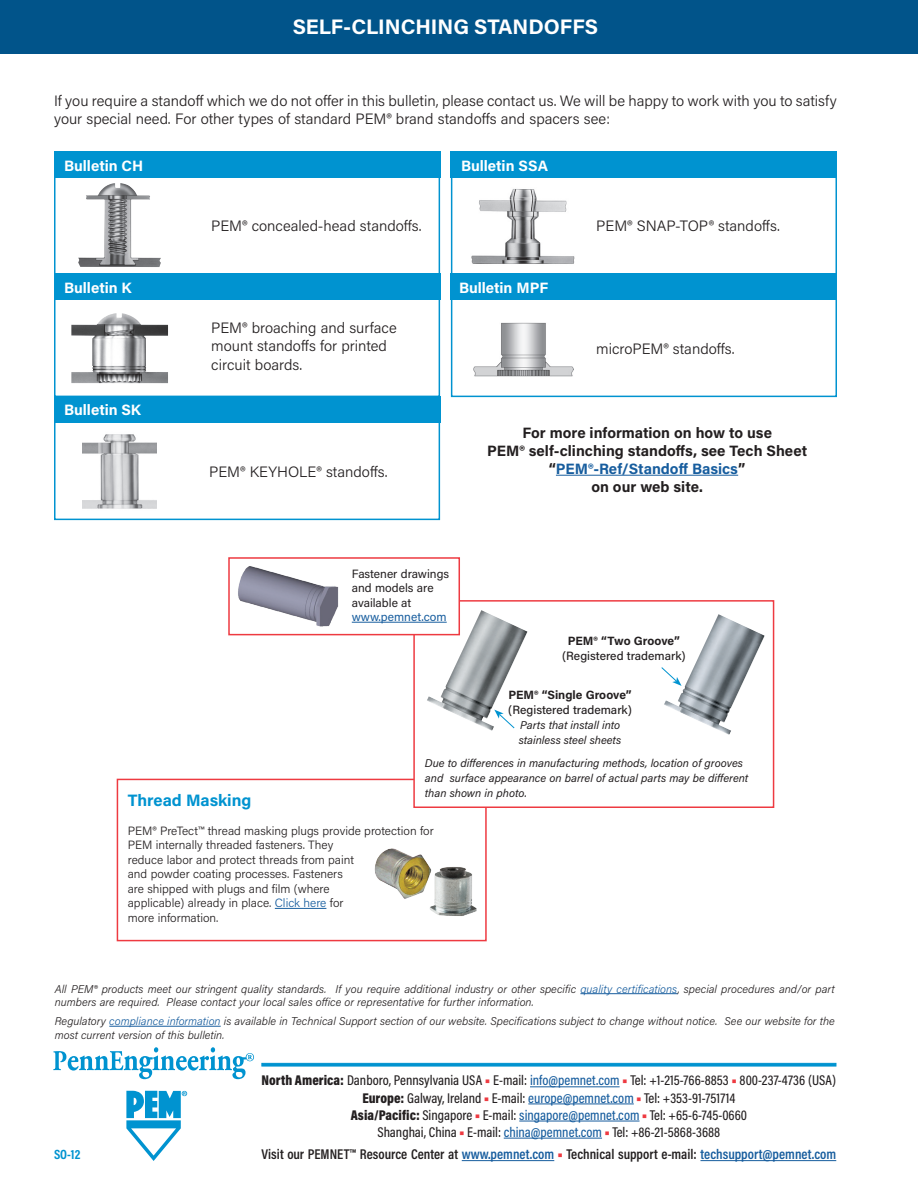
<style>
.page{position:relative;width:918px;height:1188px;background:#fff}
.page>*{position:absolute;margin:0;border:0;box-sizing:border-box;transform-origin:0 0}
.t1{font:700 21px "Acumin Pro";color:#fff}
.t2{font:700 16.5px "Acumin Pro";color:#0093d0}
.t3{font:300 15px/18px "Acumin Pro";color:#231f20}
.t4{font:700 15px/18px "Acumin Pro";color:#231f20;text-align:center}
.t5{font:700 15px "Acumin Pro";color:#fff}
.t6{font:500 14.25px/17.1px "Acumin Pro Cond";color:#231f20;text-align:center}
.t7{font:600 14.25px "Acumin Pro Cond";color:#231f20}
.t8{font:700 13.5px "Acumin Pro Cond";color:#0093d0}
.t9{font:300 12px/14.4px "Acumin Pro";color:#231f20}
.t10{font:500 12px "Acumin Pro";color:#231f20}
.t11{font:12px/14.4px "Acumin Pro";color:#231f20}
.t12{font:700 12px "Acumin Pro";letter-spacing:-.005em;color:#231f20}
.t13{font:12px "Acumin Pro";color:#175d9e}
.t14{font:italic 300 11.25px/13.5px "Acumin Pro";color:#231f20}
.t15{font:italic 11.25px/15px "Acumin Pro";color:#231f20}
.s1{color:#175d9e}
.s2{font-weight:900}
.s3{font-weight:900;color:#ee3a41}
</style>
<div class="page">
<hr style="left:275px;top:908px;width:51px;height:1px;background:#175d9e">
<div style="left:117px;top:779px;width:370px;height:162px;border:2px solid #ee3a41"></div>
<img style="left:374px;top:848px;width:103px;height:68px">
<div style="left:413px;top:600px;width:361px;height:208px;background:#fff;border:2px solid #ee3a41"></div>
<img style="left:427px;top:610px;width:101px;height:121px">
<img style="left:664px;top:614px;width:101px;height:121px">
<svg style="left:661px;top:667px;width:21px;height:19px"></svg>
<hr style="left:556px;top:475px;width:182px;height:1px;background:#175d9e">
<div style="left:228px;top:557px;width:232px;height:78px;background:#fff;border:2px solid #ee3a41"></div>
<hr style="left:352px;top:622px;width:95px;height:1px;background:#175d9e">
<img style="left:238px;top:566px;width:101px;height:61px">
<div style="left:451px;top:273px;width:386px;height:27px;background:#0093d0"></div>
<div style="left:451px;top:273px;width:386px;height:124px;border:2px solid #0093d0"></div>
<div style="left:54px;top:151px;width:386px;height:27px;background:#0093d0"></div>
<div style="left:451px;top:151px;width:386px;height:124px;border:2px solid #0093d0"></div>
<div style="left:451px;top:151px;width:386px;height:27px;background:#0093d0"></div>
<div style="left:54px;top:396px;width:386px;height:124px;border:2px solid #0093d0"></div>
<div style="left:54px;top:396px;width:386px;height:27px;background:#0093d0"></div>
<div style="left:54px;top:273px;width:386px;height:124px;border:2px solid #0093d0"></div>
<div style="left:54px;top:273px;width:386px;height:27px;background:#0093d0"></div>
<img style="left:78px;top:183px;width:83px;height:84px">
<img style="left:71px;top:313px;width:97px;height:70px">
<img style="left:83px;top:434px;width:74px;height:75px">
<img style="left:471px;top:189px;width:104px;height:75px">
<img style="left:473px;top:323px;width:100px;height:53px">
<hr style="left:580px;top:993px;width:98px;height:1px;background:#175d9e">
<hr style="left:109px;top:1026px;width:112px;height:1px;background:#175d9e">
<div style="left:262px;top:1063px;width:574px;height:3px;background:#0093d0;border:1px solid #0093d0"></div>
<svg style="left:53px;top:1047px;width:201px;height:32px"></svg>
<svg style="left:126px;top:1091px;width:61px;height:70px"></svg>
<hr style="left:530px;top:1086px;width:90px;height:1px;background:#175d9e">
<hr style="left:528px;top:1104px;width:106px;height:1px;background:#175d9e">
<hr style="left:519px;top:1121px;width:121px;height:1px;background:#175d9e">
<hr style="left:504px;top:1138px;width:98px;height:1px;background:#175d9e">
<hr style="left:462px;top:1160px;width:92px;height:1px;background:#175d9e">
<hr style="left:700px;top:1160px;width:136px;height:1px;background:#175d9e">
<div style="left:0;top:0;width:918px;height:54px;background:#01548a"></div>
<h1 class="t1" style="left:293px;top:12px;width:307px">SELF-CLINCHING STANDOFFS</h1>
<h3 class="t3" style="left:54px;top:91px;width:784px">If you require a standoff which we do not offer in this bulletin, please contact us. We will be happy to work with you to satisfy your special need. For other types of standard PEM® brand standoffs and spacers see:</h3>
<h3 class="t5" style="left:64px;top:155px;width:81px">Bulletin CH</h3>
<h3 class="t5" style="left:64px;top:277px;width:69px">Bulletin K</h3>
<h3 class="t5" style="left:64px;top:399px;width:79px">Bulletin SK</h3>
<h3 class="t3" style="left:211px;top:216px;width:212px">PEM® concealed-head standoffs.</h3>
<h3 class="t3" style="left:211px;top:319px;width:187px">PEM® broaching and surface mount standoffs for printed circuit boards.</h3>
<h3 class="t3" style="left:209px;top:462px;width:180px">PEM® KEYHOLE® standoffs.</h3>
<h3 class="t5" style="left:461px;top:155px;width:89px">Bulletin SSA</h3>
<h3 class="t5" style="left:459px;top:277px;width:91px">Bulletin MPF</h3>
<h3 class="t3" style="left:596px;top:216px;width:185px">PEM® SNAP-TOP® standoffs.</h3>
<h3 class="t3" style="left:596px;top:339px;width:140px">microPEM® standoffs.</h3>
<h3 class="t4" style="left:487px;top:423px;width:321px">For more information on how to use<br>PEM® self-clinching standoffs, see Tech Sheet “<span class="s1">PEM®-Ref/Standoff Basics</span>”<br>on our web site.</h3>
<p class="t11" style="left:352px;top:566px;width:99px">Fastener drawings and models are available at</p>
<p class="t13" style="left:352px;top:609px;width:96px">www.pemnet.com</p>
<p class="t12" style="left:568px;top:633px;width:114px">PEM® “Two Groove”</p>
<p class="t10" style="left:562px;top:648px;width:125px">(Registered trademark)</p>
<p class="t12" style="left:508px;top:686px;width:125px">PEM® “Single Groove”</p>
<p class="t10" style="left:508px;top:701px;width:125px">(Registered trademark)</p>
<p class="t15" style="left:519px;top:717px;width:104px">Parts that install into stainless steel sheets</p>
<p class="t15" style="left:425px;top:755px;width:325px">Due to differences in manufacturing methods, location of grooves and surface appearance on barrel of actual parts may be different than shown in photo.</p>
<h2 class="t2" style="left:128px;top:789px;width:125px">Thread Masking</h2>
<p class="t9" style="left:128px;top:823px;width:307px">PEM® PreTect™ thread masking plugs provide protection for PEM internally threaded fasteners. They<br>reduce labor and protect threads from paint<br>and powder coating processes. Fasteners<br>are shipped with plugs and film (where<br>applicable) already in place. <span class="s1">Click here</span> for<br>more information.</p>
<p class="t14" style="left:55px;top:981px;width:782px">All PEM® products meet our stringent quality standards. If you require additional industry or other specific <span class="s1">quality certifications</span>, special procedures and/or part numbers are required. Please contact your local sales office or representative for further information.</p>
<p class="t14" style="left:55px;top:1014px;width:782px">Regulatory <span class="s1">compliance information</span> is available in Technical Support section of our website. Specifications subject to change without notice. See our website for the most current version of this bulletin.</p>
<p class="t6" style="left:262px;top:1072px;width:576px"><span class="s2">North America:</span> Danboro, Pennsylvania USA <span class="s3">•</span> E-mail: <span class="s1">info@pemnet.com</span> <span class="s3">•</span> Tel: +1-215-766-8853 <span class="s3">•</span> 800-237-4736 (USA)<br><span class="s2">Europe:</span> Galway, Ireland <span class="s3">•</span> E-mail: <span class="s1">europe@pemnet.com</span> <span class="s3">•</span> Tel: +353-91-751714<br><span class="s2">Asia/Pacific:</span> Singapore <span class="s3">•</span> E-mail: <span class="s1">singapore@pemnet.com</span> <span class="s3">•</span> Tel: +65-6-745-0660<br>Shanghai, China <span class="s3">•</span> E-mail: <span class="s1">china@pemnet.com</span> <span class="s3">•</span> Tel: +86-21-5868-3688</p>
<p class="t7" style="left:262px;top:1145px;width:576px">Visit our PEMNET™ Resource Center at <span class="s1">www.pemnet.com</span> <span class="s3">•</span> Technical support e-mail: <span class="s1">techsupport@pemnet.com</span></p>
<p class="t8" style="left:54px;top:1145px;width:28px">SO-12</p>
</div>
